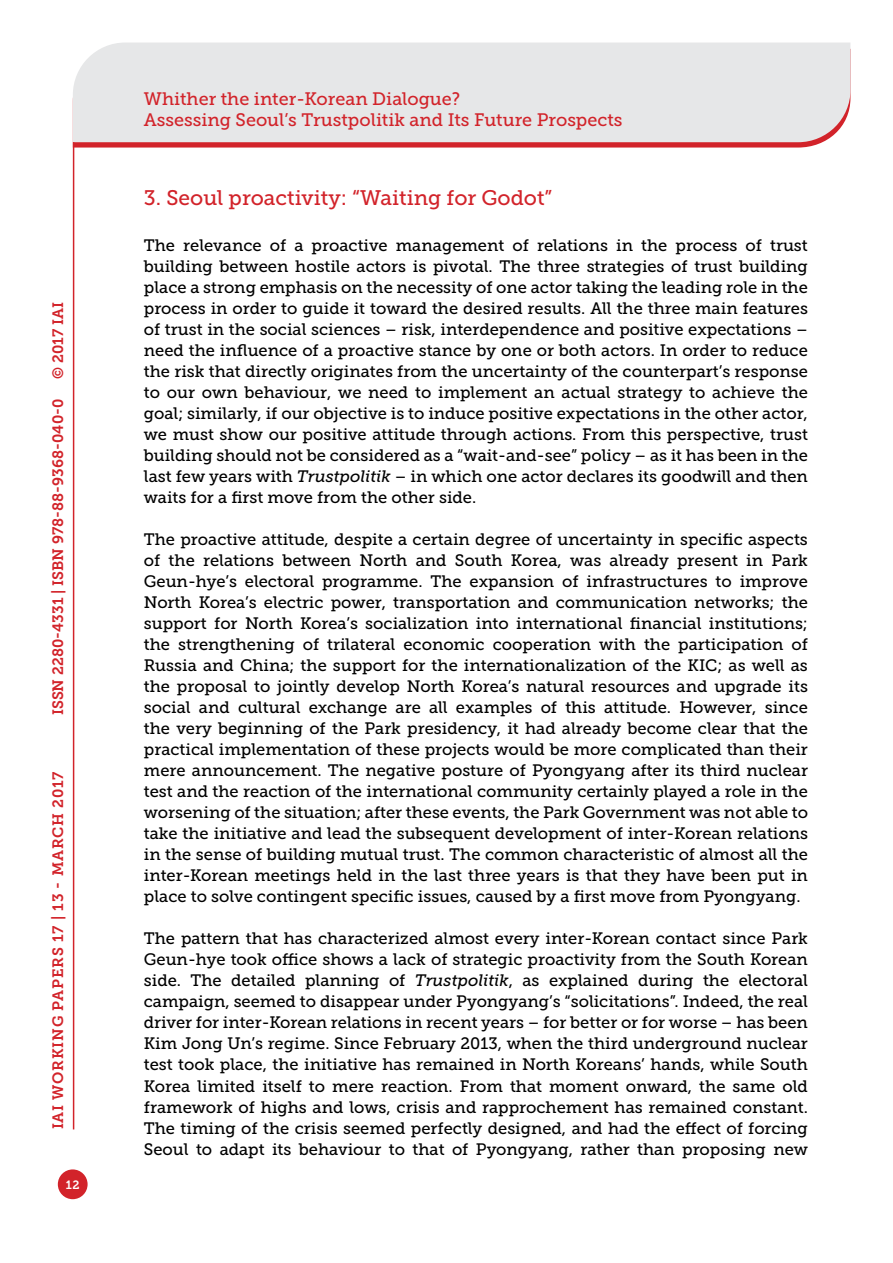
<style>
.page{position:relative;width:893px;height:1263px;background:#fff}
.page>*{position:absolute;margin:0;border:0;box-sizing:border-box;transform-origin:0 0}
.t1{font:21px "Museo Slab 500";color:#d2232a}
.t2{font:18px/21.6px "Museo Slab 500";color:#d2232a}
.t3{font:16.5px/21px "Museo Slab 500";color:#000;text-align:justify}
.t4{font:15px "Museo Slab 700";color:#d2232a}
.t5{font:15px "Museo Slab 700";letter-spacing:.05em;color:#d2232a}
.t6{font:12px "Museo Slab 700";color:#fff}
.s1{font-style:italic}
</style>
<div class="page">
<svg style="left:74px;top:142px;width:749px;height:6px;background:#d63d43"></svg>
<div style="left:73px;top:43px;width:777px;height:99px;background:#e6e7e8"></div>
<div style="left:58px;top:1169px;width:30px;height:30px;background:#d2232a;border-radius:50%"></div>
<hr style="left:73px;top:142px;width:1px;height:987px;background:#d2232a">
<p class="t4" style="left:50px;top:379px;width:78px;rotate:-90deg">© 2017 IAI</p>
<p class="t4" style="left:49px;top:715px;width:318px;rotate:-90deg">ISSN 2280-4331 | ISBN 978-88-9368-040-0</p>
<p class="t5" style="left:50px;top:1129px;width:359px;rotate:-90deg">IAI WORKING PAPERS 17 | 13 - MARCH 2017</p>
<p class="t6" style="left:66px;top:1178px;width:15px">12</p>
<p class="t2" style="left:144px;top:88px;width:480px">Whither the inter-Korean Dialogue?<br>Assessing Seoul’s Trustpolitik and Its Future Prospects</p>
<p class="t1" style="left:144px;top:186px;width:410px">3. Seoul proactivity: “Waiting for Godot”</p>
<p class="t3" style="left:144px;top:235px;width:666px">The relevance of a proactive management of relations in the process of trust building between hostile actors is pivotal. The three strategies of trust building place a strong emphasis on the necessity of one actor taking the leading role in the process in order to guide it toward the desired results. All the three main features of trust in the social sciences – risk, interdependence and positive expectations – need the influence of a proactive stance by one or both actors. In order to reduce the risk that directly originates from the uncertainty of the counterpart’s response to our own behaviour, we need to implement an actual strategy to achieve the goal; similarly, if our objective is to induce positive expectations in the other actor, we must show our positive attitude through actions. From this perspective, trust building should not be considered as a “wait-and-see” policy – as it has been in the last few years with <span class="s1">Trustpolitik</span> – in which one actor declares its goodwill and then waits for a first move from the other side.</p>
<p class="t3" style="left:144px;top:529px;width:666px">The proactive attitude, despite a certain degree of uncertainty in specific aspects of the relations between North and South Korea, was already present in Park Geun-hye’s electoral programme. The expansion of infrastructures to improve North Korea’s electric power, transportation and communication networks; the support for North Korea’s socialization into international financial institutions; the strengthening of trilateral economic cooperation with the participation of Russia and China; the support for the internationalization of the KIC; as well as the proposal to jointly develop North Korea’s natural resources and upgrade its social and cultural exchange are all examples of this attitude. However, since the very beginning of the Park presidency, it had already become clear that the practical implementation of these projects would be more complicated than their mere announcement. The negative posture of Pyongyang after its third nuclear test and the reaction of the international community certainly played a role in the worsening of the situation; after these events, the Park Government was not able to take the initiative and lead the subsequent development of inter-Korean relations in the sense of building mutual trust. The common characteristic of almost all the inter-Korean meetings held in the last three years is that they have been put in place to solve contingent specific issues, caused by a first move from Pyongyang.</p>
<p class="t3" style="left:144px;top:928px;width:666px">The pattern that has characterized almost every inter-Korean contact since Park Geun-hye took office shows a lack of strategic proactivity from the South Korean side. The detailed planning of <span class="s1">Trustpolitik</span>, as explained during the electoral campaign, seemed to disappear under Pyongyang’s “solicitations”. Indeed, the real driver for inter-Korean relations in recent years – for better or for worse – has been Kim Jong Un’s regime. Since February 2013, when the third underground nuclear test took place, the initiative has remained in North Koreans’ hands, while South Korea limited itself to mere reaction. From that moment onward, the same old framework of highs and lows, crisis and rapprochement has remained constant.<br>The timing of the crisis seemed perfectly designed, and had the effect of forcing Seoul to adapt its behaviour to that of Pyongyang, rather than proposing new</p>
</div>
